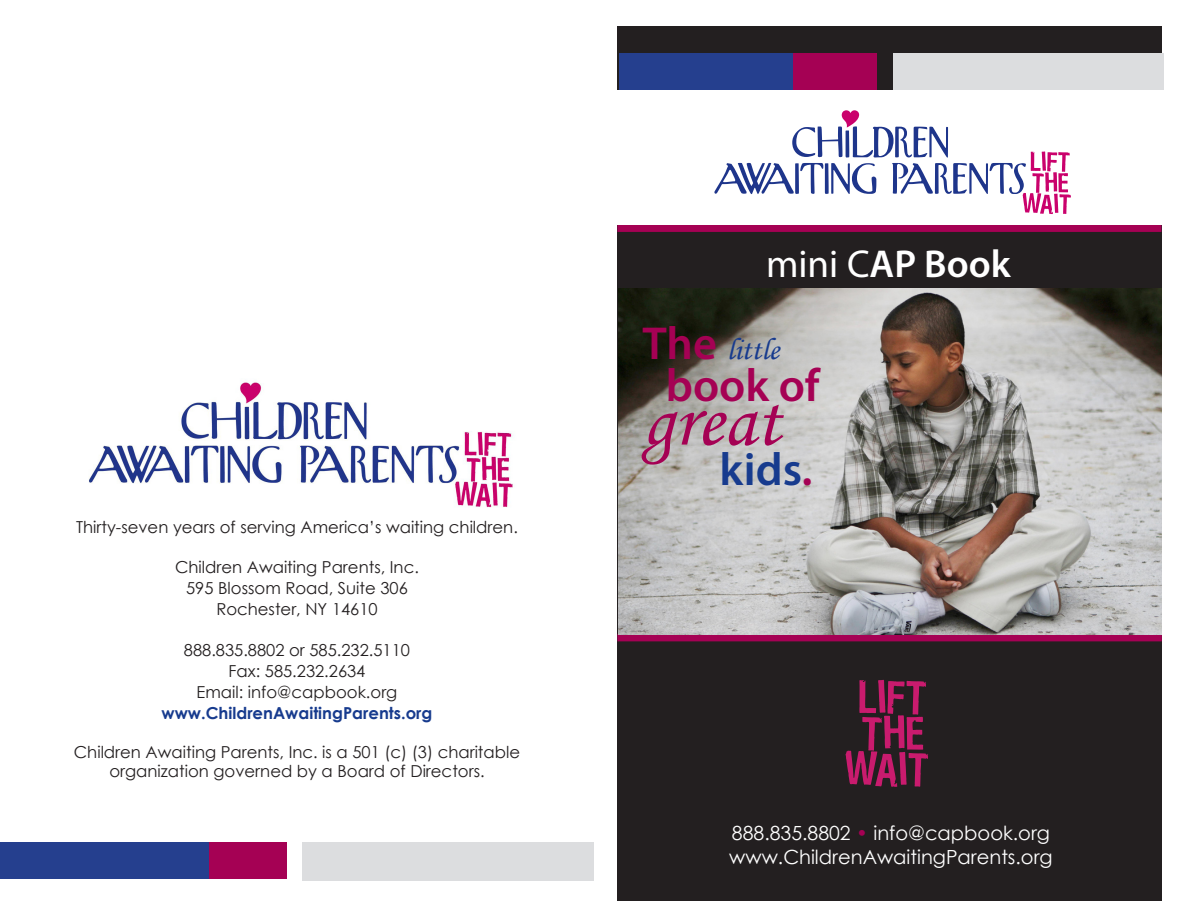
<style>
.page{position:relative;width:1188px;height:918px;background:#fff}
.page>*{position:absolute;margin:0;border:0;box-sizing:border-box;transform-origin:0 0}
.t1{font:77.4px "Monotype Corsiva";color:#a50154}
.t2{font:600 46.5px "Myriad Pro";color:#a50154}
.t3{font:600 46.5px "Myriad Pro";color:#173b8e}
.t4{font:600 39px "Myriad Pro";color:#fff}
.t5{font:30.9px "Monotype Corsiva";color:#173b8e}
.t6{font:19.5px/24px "Century Gothic";color:#fff}
.t7{font:16.5px/21px "Century Gothic";color:#231f20;text-align:center}
.t8{font:700 16.5px "Century Gothic";color:#173b8e}
.s1{font-weight:400}
.s2{font-family:"Myriad Pro";font-weight:600;font-size:46.5px;color:#a50154}
.s3{color:#a50154}
</style>
<div class="page">
<div style="left:617px;top:27px;width:545px;height:874px;background:#231f20"></div>
<img style="left:89px;top:382px;width:424px;height:126px">
<div style="left:789px;top:53px;width:87px;height:37px;background:#a50154"></div>
<div style="left:893px;top:53px;width:270px;height:39px;background:#dcdddf"></div>
<div style="left:619px;top:53px;width:173px;height:37px;background:#253f8e"></div>
<div style="left:617px;top:224px;width:544px;height:8px;background:#a50154"></div>
<div style="left:614px;top:90px;width:550px;height:135px;background:#fff"></div>
<svg style="left:714px;top:110px;width:357px;height:104px"></svg>
<div style="left:617px;top:634px;width:545px;height:7px;background:#a50154"></div>
<svg style="left:846px;top:680px;width:82px;height:107px"></svg>
<div style="left:205px;top:842px;width:82px;height:37px;background:#a50154"></div>
<div style="left:303px;top:842px;width:291px;height:39px;background:#dcdddf"></div>
<div style="left:0;top:842px;width:209px;height:37px;background:#253f8e"></div>
<img style="left:618px;top:288px;width:544px;height:346px">
<p class="t7" style="left:76px;top:516px;width:443px">Thirty-seven years of serving America’s waiting children.</p>
<p class="t7" style="left:175px;top:556px;width:245px">Children Awaiting Parents, Inc.<br>595 Blossom Road, Suite 306<br>Rochester, NY 14610</p>
<p class="t7" style="left:184px;top:639px;width:228px">888.835.8802 or 585.232.5110<br>Fax: 585.232.2634<br>Email: info@capbook.org</p>
<p class="t8" style="left:162px;top:700px;width:272px">www.ChildrenAwaitingParents.org</p>
<p class="t7" style="left:74px;top:742px;width:448px;line-height:19.5px">Children Awaiting Parents, Inc. is a 501 (c) (3) charitable organization governed by a Board of Directors.</p>
<h3 class="t4" style="left:766px;top:239px;width:246px"><span class="s1">mini C</span>AP Book</h3>
<h3 class="t5" style="left:643px;top:331px;width:138px"><span class="s2">The</span> little</h3>
<h2 class="t2" style="left:666px;top:356px;width:155px">book of</h2>
<h1 class="t1" style="left:643px;top:374px;width:139px">great</h1>
<h2 class="t3" style="left:720px;top:440px;width:94px">kids<span class="s3">.</span></h2>
<p class="t6" style="left:729px;top:820px;width:325px">888.835.8802 <span class="s3">•</span> info@capbook.org www.ChildrenAwaitingParents.org</p>
</div>
